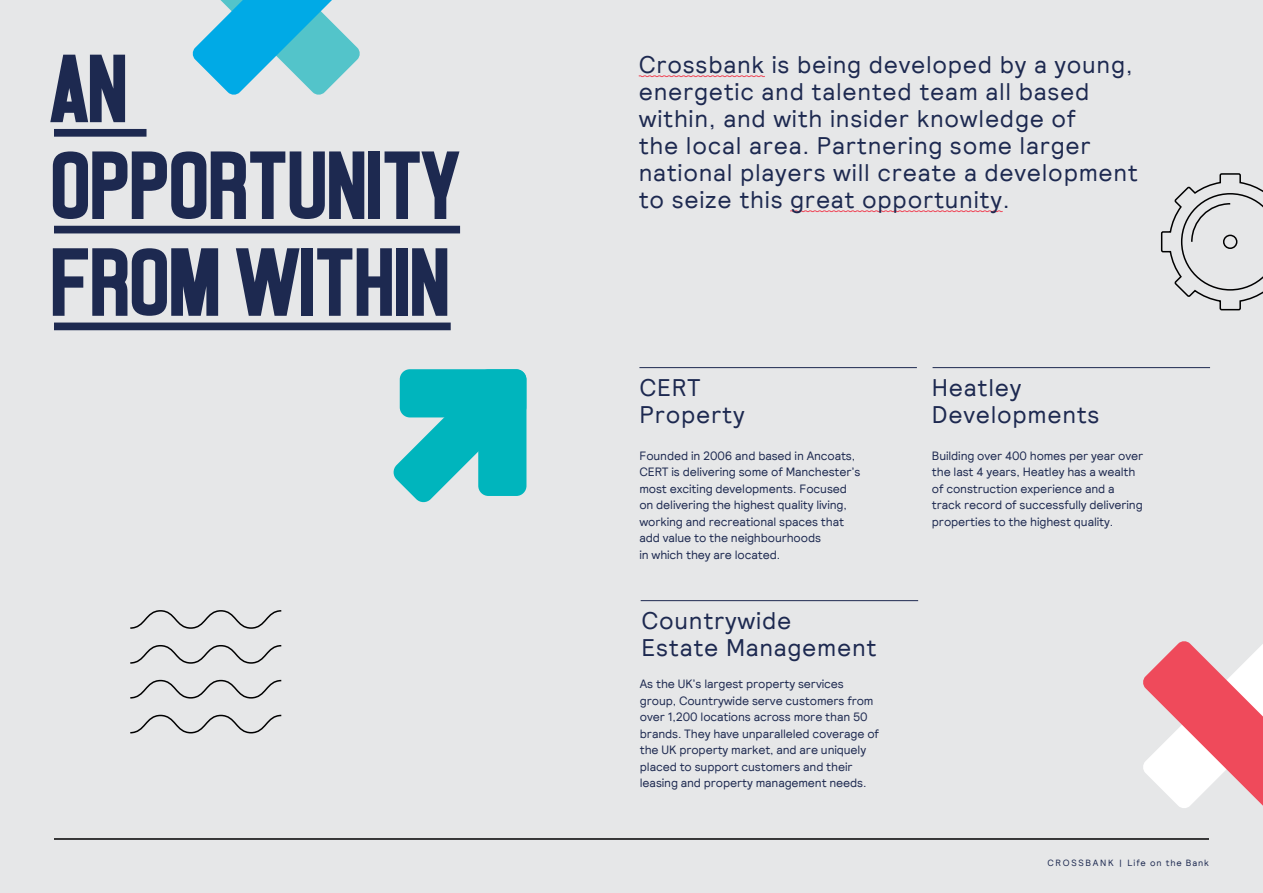
<style>
.page{position:relative;width:1263px;height:893px;background:#e6e7e8}
.page>*{position:absolute;margin:0;border:0;box-sizing:border-box;transform-origin:0 0}
.t1{font:96px/96.8px "Noasarck Largo";letter-spacing:.02em;color:#1d2950}
.t2{font:24px/27px "Relative";letter-spacing:.03em;color:#1d2950}
.t3{font:12px/16.5px "Relative";letter-spacing:-.01em;color:#1d2950}
.t4{font:9px "Relative";letter-spacing:.1em;color:#1d2950}
</style>
<div class="page">
<svg style="left:638px;top:75px;width:127px;height:2px"></svg>
<svg style="left:790px;top:210px;width:213px;height:2px"></svg>
<svg style="left:192px;top:0;width:168px;height:95px"></svg>
<div style="left:478px;top:369px;width:48px;height:127px;background:#00b5bd;border-radius:10px"></div>
<div style="left:400px;top:369px;width:126px;height:48px;background:#00b5bd;border-radius:10px"></div>
<svg style="left:393px;top:386px;width:95px;height:117px"></svg>
<hr style="left:54px;top:838px;width:1155px;height:2px;background:#000">
<div style="left:54px;top:129px;width:93px;height:8px;background:#1d2950"></div>
<div style="left:54px;top:226px;width:406px;height:7px;background:#1d2950"></div>
<div style="left:54px;top:323px;width:397px;height:7px;background:#1d2950"></div>
<hr style="left:641px;top:600px;width:277px;height:1px;background:#1d2950">
<hr style="left:932px;top:367px;width:278px;height:1px;background:#1d2950">
<hr style="left:639px;top:367px;width:278px;height:1px;background:#1d2950">
<svg style="left:1143px;top:641px;width:120px;height:167px"></svg>
<svg style="left:130px;top:610px;width:152px;height:124px"></svg>
<svg style="left:1160px;top:173px;width:103px;height:138px"></svg>
<h1 class="t1" style="left:54px;top:40px;width:408px">AN<br>OPPORTUNITY<br>FROM WITHIN</h1>
<h2 class="t2" style="left:639px;top:51px;width:501px">Crossbank is being developed by a young, energetic and talented team all based within, and with insider knowledge of<br>the local area. Partnering some larger national players will create a development to seize this great opportunity.</h2>
<h2 class="t2" style="left:639px;top:374px;width:107px">CERT<br>Property</h2>
<p class="t3" style="left:639px;top:447px;width:223px">Founded in 2006 and based in Ancoats, CERT is delivering some of Manchester’s most exciting developments. Focused on delivering the highest quality living, working and recreational spaces that add value to the neighbourhoods<br>in which they are located.</p>
<p class="t3" style="left:932px;top:447px;width:213px">Building over 400 homes per year over the last 4 years, Heatley has a wealth of construction experience and a track record of successfully delivering properties to the highest quality.</p>
<h2 class="t2" style="left:932px;top:374px;width:169px">Heatley<br>Developments</h2>
<h2 class="t2" style="left:641px;top:607px;width:236px">Countrywide<br>Estate Management</h2>
<p class="t3" style="left:640px;top:676px;width:241px">As the UK’s largest property services group, Countrywide serve customers from over 1,200 locations across more than 50 brands. They have unparalleled coverage of the UK property market, and are uniquely placed to support customers and their leasing and property management needs.</p>
<p class="t4" style="left:1047px;top:857px;width:163px">CROSSBANK | Life on the Bank</p>
</div>
